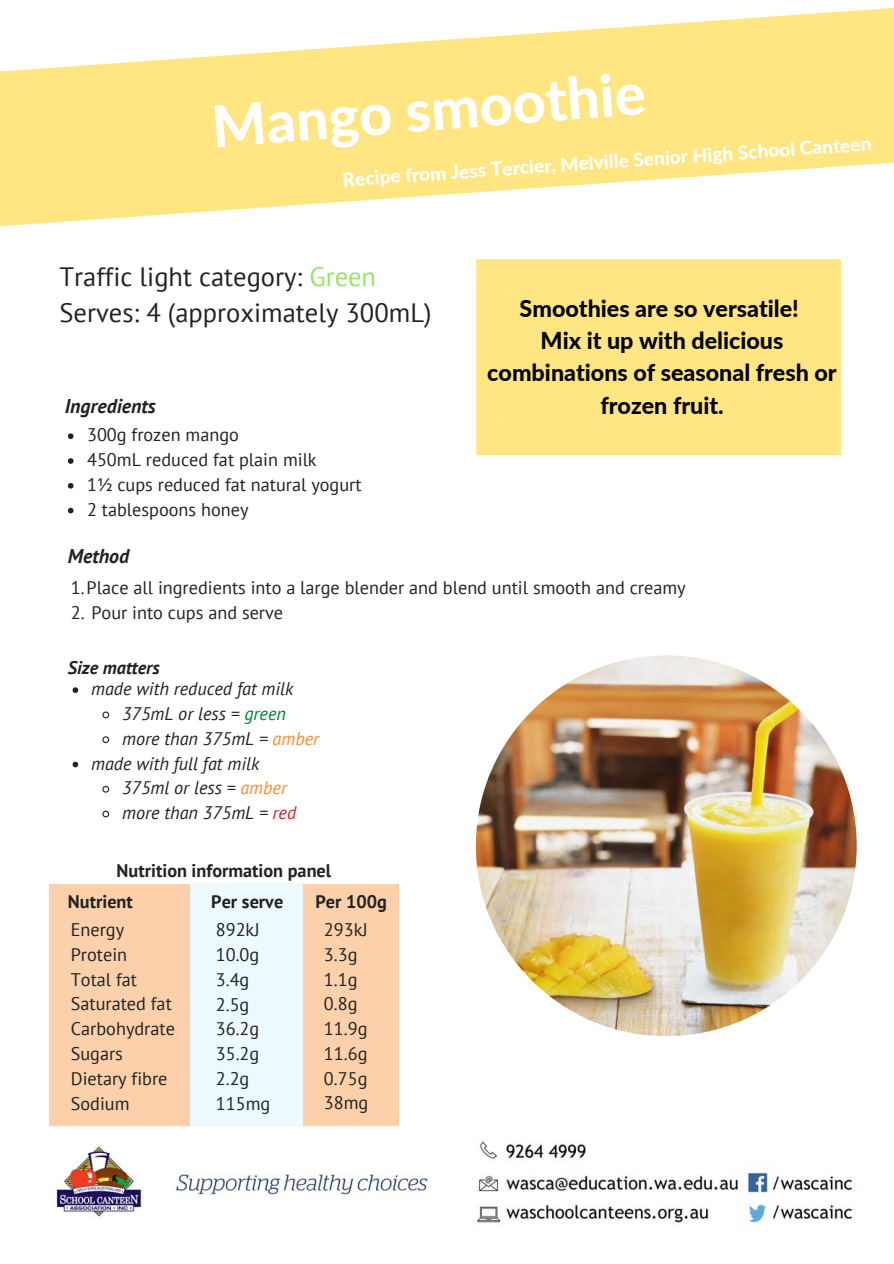
<style>
.page{position:relative;width:894px;height:1264px;background:#fff}
.page>*{position:absolute;margin:0;border:0;box-sizing:border-box;transform-origin:0 0}
.t1{font:800 57.6px "Lato";color:#fff}
.t2{font:26.55px "PT Sans";color:#222}
.t3{font:800 23.25px/32.2px "Lato";color:#000;text-align:center}
.t4{font:italic 700 19.8px "PT Sans";color:#222}
.t5{font:800 19.2px "Lato";color:#fff}
.t6{font:18.15px "PT Sans";color:#222}
.t7{font:italic 18.15px "PT Sans";color:#222}
.t8{font:700 18.15px "PT Sans";color:#222}
.t9{font:italic 700 18.15px "PT Sans";color:#222}
.s1{color:#99e265}
.s2{color:#008037}
.s3{color:#f78b2d}
.s4{color:#d2232a}
</style>
<div class="page">
<svg style="left:0;top:8px;width:893px;height:219px;fill:#ffe682"></svg>
<div style="left:49px;top:884px;width:350px;height:242px;background:#fbd0aa"></div>
<div style="left:191px;top:883px;width:111px;height:243px;background:#edfafd"></div>
<img style="left:476px;top:1140px;width:379px;height:89px">
<img style="left:53px;top:1143px;width:375px;height:76px">
<img style="left:475px;top:655px;width:381px;height:381px;border-radius:50%">
<div style="left:476px;top:259px;width:364px;height:196px;background:#ffe682"></div>
<div style="left:495px;top:279px;width:17px;height:16px;background:#ffe682;border-radius:50%"></div>
<div style="left:804px;top:279px;width:17px;height:16px;background:#ffe682;border-radius:50%"></div>
<div style="left:804px;top:419px;width:17px;height:16px;background:#ffe682;border-radius:50%"></div>
<div style="left:495px;top:419px;width:17px;height:16px;background:#ffe682;border-radius:50%"></div>
<svg style="left:68px;top:433px;width:5px;height:6px"></svg>
<svg style="left:68px;top:458px;width:5px;height:6px"></svg>
<svg style="left:68px;top:483px;width:5px;height:5px"></svg>
<svg style="left:68px;top:508px;width:5px;height:5px"></svg>
<svg style="left:73px;top:687px;width:5px;height:6px"></svg>
<svg style="left:102px;top:711px;width:8px;height:8px"></svg>
<svg style="left:102px;top:736px;width:8px;height:8px"></svg>
<svg style="left:73px;top:761px;width:5px;height:6px"></svg>
<svg style="left:102px;top:785px;width:8px;height:8px"></svg>
<svg style="left:102px;top:810px;width:8px;height:8px"></svg>
<p class="t1" style="left:209px;top:89px;width:436px;rotate:-4deg">Mango smoothie</p>
<p class="t5" style="left:342px;top:168px;width:531px;rotate:-4deg">Recipe from Jess Tercier, Melville Senior High School Canteen</p>
<p class="t2" style="left:60px;top:259px;width:318px">Traffic light category: <span class="s1">Green</span></p>
<p class="t2" style="left:60px;top:295px;width:373px">Serves: 4 (approximately 300mL)</p>
<p class="t3" style="left:519px;top:292px;width:281px">Smoothies are so versatile!</p>
<p class="t3" style="left:487px;top:324px;width:351px">Mix it up with delicious combinations of seasonal fresh or frozen fruit.</p>
<p class="t4" style="left:65px;top:393px;width:92px">Ingredients</p>
<p class="t6" style="left:87px;top:423px;width:153px">300g frozen mango</p>
<p class="t6" style="left:87px;top:447px;width:231px">450mL reduced fat plain milk</p>
<p class="t6" style="left:87px;top:472px;width:276px">1½ cups reduced fat natural yogurt</p>
<p class="t6" style="left:87px;top:497px;width:163px">2 tablespoons honey</p>
<p class="t4" style="left:68px;top:543px;width:63px">Method</p>
<p class="t6" style="left:71px;top:575px;width:616px">1.Place all ingredients into a large blender and blend until smooth and creamy</p>
<p class="t6" style="left:71px;top:600px;width:214px">2. Pour into cups and serve</p>
<p class="t9" style="left:68px;top:655px;width:93px">Size matters</p>
<p class="t7" style="left:91px;top:676px;width:203px">made with reduced fat milk</p>
<p class="t7" style="left:122px;top:701px;width:165px">375mL or less = <span class="s2">green</span></p>
<p class="t7" style="left:122px;top:726px;width:198px">more than 375mL = <span class="s3">amber</span></p>
<p class="t7" style="left:91px;top:751px;width:169px">made with full fat milk</p>
<p class="t7" style="left:122px;top:775px;width:166px">375ml or less = <span class="s3">amber</span></p>
<p class="t7" style="left:122px;top:800px;width:175px">more than 375mL = <span class="s4">red</span></p>
<p class="t8" style="left:117px;top:858px;width:216px">Nutrition information panel</p>
<p class="t8" style="left:68px;top:889px;width:66px">Nutrient</p>
<p class="t8" style="left:211px;top:889px;width:73px">Per serve</p>
<p class="t8" style="left:315px;top:889px;width:73px">Per 100g</p>
<p class="t6" style="left:71px;top:917px;width:55px">Energy</p>
<p class="t6" style="left:71px;top:942px;width:58px">Protein</p>
<p class="t6" style="left:71px;top:967px;width:68px">Total fat</p>
<p class="t6" style="left:71px;top:992px;width:102px">Saturated fat</p>
<p class="t6" style="left:71px;top:1016px;width:106px">Carbohydrate</p>
<p class="t6" style="left:71px;top:1041px;width:54px">Sugars</p>
<p class="t6" style="left:71px;top:1066px;width:98px">Dietary fibre</p>
<p class="t6" style="left:71px;top:1091px;width:60px">Sodium</p>
<p class="t6" style="left:216px;top:917px;width:45px">892kJ</p>
<p class="t6" style="left:216px;top:942px;width:45px">10.0g</p>
<p class="t6" style="left:216px;top:967px;width:35px">3.4g</p>
<p class="t6" style="left:216px;top:992px;width:35px">2.5g</p>
<p class="t6" style="left:216px;top:1016px;width:45px">36.2g</p>
<p class="t6" style="left:216px;top:1041px;width:45px">35.2g</p>
<p class="t6" style="left:216px;top:1066px;width:35px">2.2g</p>
<p class="t6" style="left:216px;top:1091px;width:56px">115mg</p>
<p class="t6" style="left:324px;top:917px;width:45px">293kJ</p>
<p class="t6" style="left:324px;top:942px;width:35px">3.3g</p>
<p class="t6" style="left:324px;top:967px;width:35px">1.1g</p>
<p class="t6" style="left:324px;top:991px;width:35px">0.8g</p>
<p class="t6" style="left:324px;top:1016px;width:45px">11.9g</p>
<p class="t6" style="left:324px;top:1041px;width:45px">11.6g</p>
<p class="t6" style="left:324px;top:1066px;width:45px">0.75g</p>
<p class="t6" style="left:324px;top:1090px;width:46px">38mg</p>
</div>
